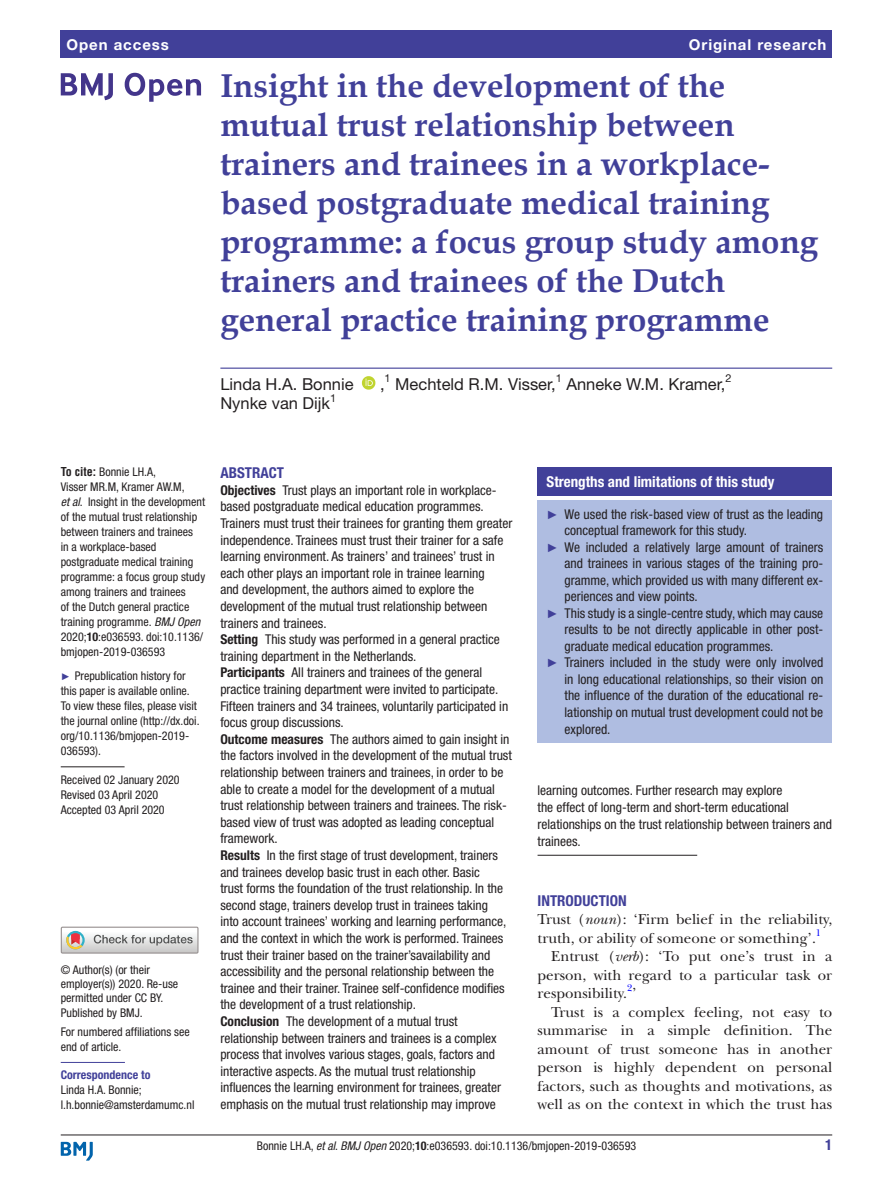
<style>
.page{position:relative;width:893px;height:1191px;background:#fff}
.page>*{position:absolute;margin:0;border:0;box-sizing:border-box;transform-origin:0 0}
.t1{font:700 33px/39px "Book Antiqua";color:#414099}
.t2{font:16.5px "Helvetica Neue LT Std";color:#231f20}
.t3{font:15px/18.5px "New Baskerville";color:#231f20;text-align:justify}
.t4{font:700 condensed 15px "Helvetica Neue LT Std";color:#fff}
.t5{font:700 15px "Helvetica Neue LT Std";letter-spacing:.065em;color:#fff}
.t6{font:700 condensed 15px "Helvetica Neue LT Std";color:#414099}
.t7{font:condensed 13.5px/16.6px "Helvetica Neue LT Std";color:#231f20}
.t8{font:condensed 12px/15px "Helvetica Neue LT Std";color:#231f20}
.t9{font:700 condensed 12px "Helvetica Neue LT Std";color:#414099}
.t10{font:10.95px "Helvetica Neue LT Std";color:#231f20}
.t11{font:9.9px "New Baskerville";color:#00f}
.s1{font-family:"Helvetica LT Std";font-weight:700}
.s2{font-style:italic}
.s3{font-weight:700}
.s4{font-family:"Arial";font-stretch:normal;font-size:9.75px;color:#414099}
.s5{font-family:"Arial";font-stretch:normal;font-size:12px;color:#414099}
</style>
<div class="page">
<hr style="left:61px;top:1134px;width:771px;height:1px;background:#231f20">
<svg style="left:61px;top:1141px;width:32px;height:19px"></svg>
<div style="left:61px;top:31px;width:771px;height:27px;background:#414099"></div>
<hr style="left:220px;top:367px;width:612px;height:2px;background:#414099">
<svg style="left:362px;top:376px;width:13px;height:14px"></svg>
<hr style="left:61px;top:766px;width:64px;height:1px;background:#231f20">
<hr style="left:61px;top:1062px;width:64px;height:1px;background:#414099">
<svg style="left:61px;top:73px;width:52px;height:27px"></svg>
<svg style="left:125px;top:73px;width:76px;height:29px"></svg>
<div style="left:61px;top:926px;width:138px;height:27px;border:1px solid #969090"></div>
<svg style="left:61px;top:927px;width:137px;height:26px"></svg>
<div style="left:538px;top:467px;width:294px;height:29px;background:#414099"></div>
<div style="left:538px;top:500px;width:294px;height:242px;background:#afbde1"></div>
<hr style="left:538px;top:855px;width:159px;height:1px;background:#231f20">
<p class="t5" style="left:66px;top:35px;width:104px">Open access</p>
<p class="t5" style="left:689px;top:35px;width:139px">Original research</p>
<p class="t1" style="left:220px;top:66px;width:599px">Insight in the development of the mutual trust relationship between trainers and trainees in a workplace&shy;based postgraduate medical training programme: a focus group study among trainers and trainees of the Dutch general practice training programme</p>
<p class="t2" style="left:220px;top:374px;width:135px">Linda H.A. Bonnie</p>
<p class="t2" style="left:380px;top:374px;width:6px">,</p>
<p class="t10" style="left:385px;top:372px;width:8px">1</p>
<p class="t2" style="left:395px;top:374px;width:162px">Mechteld R.M. Visser,</p>
<p class="t10" style="left:556px;top:372px;width:8px">1</p>
<p class="t2" style="left:566px;top:374px;width:160px">Anneke W.M. Kramer,</p>
<p class="t10" style="left:725px;top:372px;width:8px">2</p>
<p class="t2" style="left:220px;top:393px;width:111px">Nynke van Dijk</p>
<p class="t10" style="left:330px;top:391px;width:8px">1</p>
<p class="t8" style="left:61px;top:464px;width:146px"><span class="s1">To cite:</span> Bonnie LH.A,<br>Visser MR.M, Kramer AW.M,<br><span class="s2">et al</span>. Insight in the development of the mutual trust relationship between trainers and trainees<br>in a workplace-based postgraduate medical training programme: a focus group study among trainers and trainees<br>of the Dutch general practice training programme. <span class="s2">BMJ Open<br></span>2020;<span class="s3">10</span>:e036593. doi:10.1136/ bmjopen-2019-036593</p>
<p class="t8" style="left:61px;top:668px;width:140px"><span class="s4">►</span> Prepublication history for this paper is available online.<br>To view these files, please visit the journal online (http://dx.doi. org/10.1136/bmjopen-2019-<br>036593).</p>
<p class="t8" style="left:61px;top:772px;width:120px">Received 02 January 2020<br>Revised 03 April 2020<br>Accepted 03 April 2020</p>
<p class="t8" style="left:61px;top:962px;width:119px;line-height:14.4px">© Author(s) (or their employer(s)) 2020. Re-use permitted under CC BY.<br>Published by BMJ.</p>
<p class="t8" style="left:61px;top:1024px;width:130px">For numbered affiliations see end of article.</p>
<p class="t9" style="left:61px;top:1067px;width:91px">Correspondence to</p>
<p class="t8" style="left:61px;top:1082px;width:135px">Linda H.A. Bonnie; l.h.bonnie@amsterdamumc.nl</p>
<p class="t6" style="left:220px;top:464px;width:65px">Abstract</p>
<p class="t7" style="left:220px;top:481px;width:293px"><span class="s3">Objectives</span> Trust plays an important role in workplace&shy;based postgraduate medical education programmes.<br>Trainers must trust their trainees for granting them greater independence. Trainees must trust their trainer for a safe learning environment. As trainers’ and trainees’ trust in each other plays an important role in trainee learning<br>and development, the authors aimed to explore the development of the mutual trust relationship between trainers and trainees.<br><span class="s3">Setting</span> This study was performed in a general practice training department in the Netherlands.<br><span class="s3">Participants</span> All trainers and trainees of the general practice training department were invited to participate.<br>Fifteen trainers and 34 trainees, voluntarily participated in focus group discussions.<br><span class="s3">Outcome measures</span> The authors aimed to gain insight in the factors involved in the development of the mutual trust relationship between trainers and trainees, in order to be able to create a model for the development of a mutual trust relationship between trainers and trainees. The risk&shy;based view of trust was adopted as leading conceptual framework.<br><span class="s3">Results</span> In the first stage of trust development, trainers and trainees develop basic trust in each other. Basic<br>trust forms the foundation of the trust relationship. In the second stage, trainers develop trust in trainees taking<br>into account trainees’ working and learning performance, and the context in which the work is performed. Trainees trust their trainer based on the trainer’savailability and accessibility and the personal relationship between the trainee and their trainer. Trainee self-confidence modifies the development of a trust relationship.<br><span class="s3">Conclusion</span> The development of a mutual trust relationship between trainers and trainees is a complex process that involves various stages, goals, factors and interactive aspects. As the mutual trust relationship influences the learning environment for trainees, greater emphasis on the mutual trust relationship may improve</p>
<p class="t4" style="left:547px;top:473px;width:229px">Strengths and limitations of this study</p>
<p class="t7" style="left:547px;top:506px;width:278px"><span class="s5">►</span> We used the risk-based view of trust as the leading</p>
<p class="t7" style="left:565px;top:522px;width:184px">conceptual framework for this study.</p>
<p class="t7" style="left:547px;top:539px;width:278px"><span class="s5">►</span> We included a relatively large amount of trainers</p>
<p class="t7" style="left:565px;top:555px;width:260px">and trainees in various stages of the training pro-</p>
<p class="t7" style="left:565px;top:572px;width:260px">gramme, which provided us with many different ex-</p>
<p class="t7" style="left:565px;top:588px;width:135px">periences and view points.</p>
<p class="t7" style="left:547px;top:605px;width:278px"><span class="s5">►</span> This study is a single-centre study, which may cause</p>
<p class="t7" style="left:565px;top:621px;width:260px">results to be not directly applicable in other post-</p>
<p class="t7" style="left:565px;top:638px;width:210px">graduate medical education programmes.</p>
<p class="t7" style="left:547px;top:654px;width:278px"><span class="s5">►</span> Trainers included in the study were only involved</p>
<p class="t7" style="left:565px;top:671px;width:260px">in long educational relationships, so their vision on</p>
<p class="t7" style="left:565px;top:687px;width:260px">the influence of the duration of the educational re-</p>
<p class="t7" style="left:565px;top:704px;width:260px">lationship on mutual trust development could not be</p>
<p class="t7" style="left:565px;top:720px;width:47px">explored.</p>
<p class="t7" style="left:538px;top:782px;width:296px">learning outcomes. Further research may explore<br>the effect of long-term and short-term educational relationships on the trust relationship between trainers and trainees.</p>
<p class="t6" style="left:538px;top:891px;width:91px">Introduction</p>
<p class="t3" style="left:538px;top:910px;width:296px">Trust (<span class="s2">noun</span>): ‘Firm belief in the reliability, truth, or ability of someone or something’.</p>
<p class="t11" style="left:816px;top:927px;width:7px">1</p>
<p class="t3" style="left:538px;top:947px;width:296px;text-indent:14px">Entrust (<span class="s2">verb</span>): ‘To put one’s trust in a person, with regard to a particular task or responsibility. ’</p>
<p class="t11" style="left:627px;top:982px;width:7px">2</p>
<p class="t3" style="left:538px;top:1002px;width:296px;text-indent:14px">Trust is a complex feeling, not easy to summarise in a simple definition. The amount of trust someone has in another person is highly dependent on personal factors, such as thoughts and motivations, as well as on the context in which the trust has</p>
<p class="t8" style="left:257px;top:1137px;width:381px">Bonnie LH.A, <span class="s2">et al</span>. <span class="s2">BMJ Open</span> 2020;<span class="s3">10</span>:e036593. doi:10.1136/bmjopen-2019-036593</p>
<p class="t6" style="left:825px;top:1135px;width:9px">1</p>
</div>
